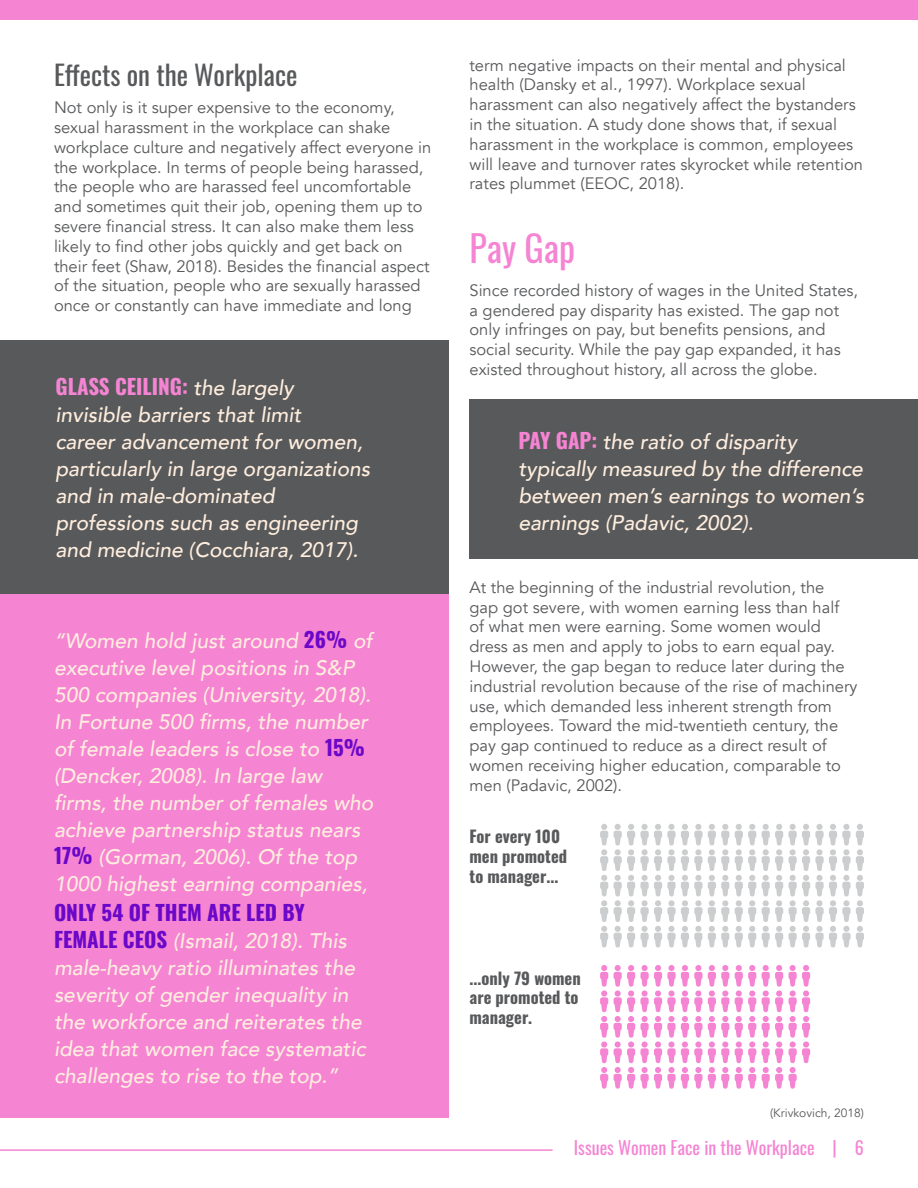
<style>
.page{position:relative;width:918px;height:1188px;background:#fff}
.page>*{position:absolute;margin:0;border:0;box-sizing:border-box;transform-origin:0 0}
.Subheadline{font:36px "Oswald";color:#f584d3}
.Body_Copy{font:27px "Oswald";color:#58595b}
.Pull-Out{font:italic 500 21px/27px "Avenir";color:#ffeede}
.t1{font:18px "Oswald";color:#f584d3}
.Body_Copy-2{font:16.5px/19.8px "Avenir";color:#58595b}
.Body_Copy-3{font:700 16.5px/19.8px "Oswald";color:#58595b}
.Body_Copy-4{font:12px "Avenir";color:#58595b}
.s1{font-family:"Oswald";font-weight:700;font-style:normal;color:#f584d3}
.s2{font-family:"Oswald";font-weight:700;font-style:normal;color:#6b07c9}
</style>
<div class="page">
<hr style="left:0;top:1149px;width:553px;height:2px;background:#f584d3">
<div style="left:0;top:340px;width:448px;height:254px;background:#58595b"></div>
<div style="left:470px;top:399px;width:448px;height:159px;background:#58595b"></div>
<div style="left:0;top:594px;width:448px;height:524px;background:#f584d3"></div>
<div style="left:0;top:0;width:918px;height:20px;background:#f584d3"></div>
<svg style="left:600px;top:824px;width:8px;height:123px"></svg>
<svg style="left:614px;top:824px;width:115px;height:123px"></svg>
<svg style="left:735px;top:824px;width:21px;height:123px"></svg>
<svg style="left:762px;top:824px;width:21px;height:123px"></svg>
<svg style="left:789px;top:824px;width:75px;height:123px"></svg>
<svg style="left:600px;top:965px;width:8px;height:22px"></svg>
<div style="left:601px;top:990px;width:6px;height:7px;background:#f584d3;border-radius:50%"></div>
<svg style="left:600px;top:997px;width:8px;height:41px"></svg>
<div style="left:601px;top:1041px;width:6px;height:7px;background:#f584d3;border-radius:50%"></div>
<svg style="left:600px;top:1048px;width:8px;height:41px"></svg>
<div style="left:615px;top:990px;width:6px;height:7px;background:#f584d3;border-radius:50%"></div>
<div style="left:615px;top:1041px;width:6px;height:7px;background:#f584d3;border-radius:50%"></div>
<div style="left:628px;top:990px;width:6px;height:7px;background:#f584d3;border-radius:50%"></div>
<div style="left:628px;top:1041px;width:6px;height:7px;background:#f584d3;border-radius:50%"></div>
<div style="left:642px;top:990px;width:6px;height:7px;background:#f584d3;border-radius:50%"></div>
<div style="left:642px;top:1041px;width:6px;height:7px;background:#f584d3;border-radius:50%"></div>
<div style="left:655px;top:990px;width:6px;height:7px;background:#f584d3;border-radius:50%"></div>
<div style="left:655px;top:1041px;width:6px;height:7px;background:#f584d3;border-radius:50%"></div>
<svg style="left:668px;top:990px;width:7px;height:7px"></svg>
<svg style="left:668px;top:1041px;width:7px;height:7px"></svg>
<div style="left:682px;top:990px;width:6px;height:7px;background:#f584d3;border-radius:50%"></div>
<div style="left:682px;top:1041px;width:6px;height:7px;background:#f584d3;border-radius:50%"></div>
<div style="left:695px;top:990px;width:6px;height:7px;background:#f584d3;border-radius:50%"></div>
<div style="left:695px;top:1041px;width:6px;height:7px;background:#f584d3;border-radius:50%"></div>
<div style="left:709px;top:990px;width:6px;height:7px;background:#f584d3;border-radius:50%"></div>
<div style="left:709px;top:1041px;width:6px;height:7px;background:#f584d3;border-radius:50%"></div>
<svg style="left:614px;top:965px;width:115px;height:22px"></svg>
<div style="left:722px;top:990px;width:6px;height:7px;background:#f584d3;border-radius:50%"></div>
<svg style="left:614px;top:997px;width:115px;height:41px"></svg>
<div style="left:722px;top:1041px;width:6px;height:7px;background:#f584d3;border-radius:50%"></div>
<svg style="left:614px;top:1048px;width:115px;height:41px"></svg>
<div style="left:736px;top:990px;width:6px;height:7px;background:#f584d3;border-radius:50%"></div>
<div style="left:736px;top:1041px;width:6px;height:7px;background:#f584d3;border-radius:50%"></div>
<svg style="left:735px;top:965px;width:21px;height:22px"></svg>
<div style="left:749px;top:990px;width:6px;height:7px;background:#f584d3;border-radius:50%"></div>
<svg style="left:735px;top:997px;width:21px;height:41px"></svg>
<div style="left:749px;top:1041px;width:6px;height:7px;background:#f584d3;border-radius:50%"></div>
<svg style="left:735px;top:1048px;width:21px;height:41px"></svg>
<div style="left:763px;top:990px;width:6px;height:7px;background:#f584d3;border-radius:50%"></div>
<div style="left:763px;top:1041px;width:6px;height:7px;background:#f584d3;border-radius:50%"></div>
<svg style="left:762px;top:965px;width:21px;height:22px"></svg>
<div style="left:776px;top:990px;width:6px;height:7px;background:#f584d3;border-radius:50%"></div>
<svg style="left:762px;top:997px;width:21px;height:41px"></svg>
<div style="left:776px;top:1041px;width:6px;height:7px;background:#f584d3;border-radius:50%"></div>
<svg style="left:762px;top:1048px;width:21px;height:41px"></svg>
<div style="left:790px;top:990px;width:6px;height:7px;background:#f584d3;border-radius:50%"></div>
<div style="left:790px;top:1041px;width:6px;height:7px;background:#f584d3;border-radius:50%"></div>
<svg style="left:789px;top:965px;width:21px;height:22px"></svg>
<div style="left:803px;top:990px;width:6px;height:7px;background:#f584d3;border-radius:50%"></div>
<svg style="left:789px;top:997px;width:21px;height:41px"></svg>
<div style="left:803px;top:1041px;width:6px;height:7px;background:#f584d3;border-radius:50%"></div>
<svg style="left:789px;top:1048px;width:21px;height:41px"></svg>
<p class="Body_Copy" style="left:54px;top:51px;width:245px">Effects on the Workplace</p>
<p class="Body_Copy-2" style="left:54px;top:98px;width:379px">Not only is it super expensive to the economy, sexual harassment in the workplace can shake workplace culture and negatively affect everyone in the workplace. In terms of people being harassed, the people who are harassed feel uncomfortable and sometimes quit their job, opening them up to severe financial stress. It can also make them less likely to find other jobs quickly and get back on their feet (Shaw, 2018). Besides the financial aspect of the situation, people who are sexually harassed once or constantly can have immediate and long</p>
<p class="Pull-Out" style="left:56px;top:375px;width:316px"><span class="s1">GLASS CEILING:</span> the largely invisible barriers that limit<br>career advancement for women, particularly in large organizations and in male-dominated professions such as engineering and medicine (Cocchiara, 2017).</p>
<p class="Pull-Out" style="left:54px;top:627px;width:321px">“Women hold just around <span class="s2">26%</span> of executive level positions in S&amp;P<br>500 companies (University, 2018).<br>In Fortune 500 firms, the number of female leaders is close to <span class="s2">15% </span>(Dencker, 2008). In large law firms, the number of females who achieve partnership status nears<br><span class="s2">17%</span> (Gorman, 2006). Of the top<br>1000 highest earning companies,</p>
<p class="Pull-Out" style="left:54px;top:900px;width:313px"><span class="s2">ONLY 54 OF THEM ARE LED BY<br>FEMALE CEOS</span> (Ismail, 2018). This male-heavy ratio illuminates the severity of gender inequality in the workforce and reiterates the idea that women face systematic challenges to rise to the top.”</p>
<p class="Body_Copy-2" style="left:470px;top:55px;width:395px">term negative impacts on their mental and physical health (Dansky et al., 1997). Workplace sexual harassment can also negatively affect the bystanders in the situation. A study done shows that, if sexual harassment in the workplace is common, employees will leave and turnover rates skyrocket while retention rates plummet (EEOC, 2018).</p>
<p class="Subheadline" style="left:470px;top:216px;width:107px">Pay Gap</p>
<p class="Body_Copy-2" style="left:470px;top:281px;width:390px">Since recorded history of wages in the United States, a gendered pay disparity has existed. The gap not only infringes on pay, but benefits pensions, and social security. While the pay gap expanded, it has existed throughout history, all across the globe.</p>
<p class="Pull-Out" style="left:518px;top:428px;width:347px"><span class="s1">PAY GAP:</span> the ratio of disparity typically measured by the difference between men’s earnings to women’s earnings (Padavic, 2002).</p>
<p class="Body_Copy-2" style="left:470px;top:578px;width:390px">At the beginning of the industrial revolution, the<br>gap got severe, with women earning less than half of what men were earning. Some women would dress as men and apply to jobs to earn equal pay.<br>However, the gap began to reduce later during the industrial revolution because of the rise of machinery use, which demanded less inherent strength from employees. Toward the mid-twentieth century, the pay gap continued to reduce as a direct result of women receiving higher education, comparable to men (Padavic, 2002).</p>
<p class="Body_Copy-3" style="left:470px;top:828px;width:99px">For every 100 men promoted to manager...</p>
<p class="Body_Copy-3" style="left:470px;top:969px;width:113px">...only 79 women are promoted to manager.</p>
<p class="Body_Copy-4" style="left:770px;top:1106px;width:95px">(Krivkovich, 2018)</p>
<p class="t1" style="left:574px;top:1132px;width:292px">Issues Women Face in the Workplace | 6</p>
</div>
